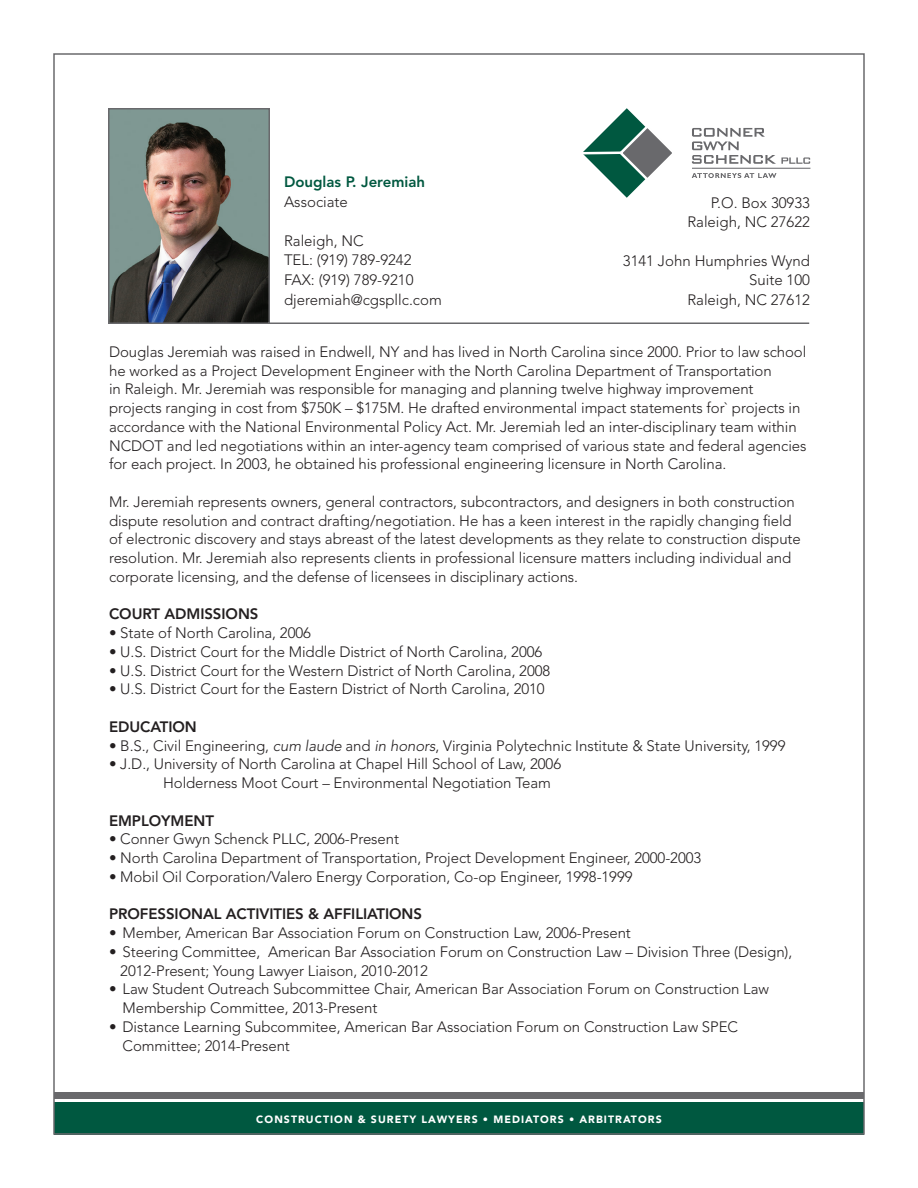
<style>
.page{position:relative;width:918px;height:1188px;background:#fff}
.page>*{position:absolute;margin:0;border:0;box-sizing:border-box;transform-origin:0 0}
.t1{font:300 15px/18.8px "Avenir";letter-spacing:-.005em;color:#231f20}
.t2{font:800 15px "Avenir";letter-spacing:-.005em;color:#231f20}
.t3{font:800 15px "Avenir";color:#005840}
.t4{font:900 10.5px "Avenir";letter-spacing:.1em;color:#fff}
.s1{font-style:italic}
</style>
<div class="page">
<div style="left:54px;top:1102px;width:810px;height:32px;background:#005840"></div>
<div style="left:54px;top:1093px;width:810px;height:6px;background:#69696c"></div>
<svg style="left:583px;top:108px;width:89px;height:90px"></svg>
<svg style="left:692px;top:173px;width:85px;height:5px"></svg>
<svg style="left:692px;top:128px;width:118px;height:36px"></svg>
<hr style="left:692px;top:168px;width:118px;height:1px;background:#636366">
<hr style="left:269px;top:322px;width:540px;height:2px;background:#69696c">
<img style="left:111px;top:111px;width:156px;height:210px">
<div style="left:108px;top:108px;width:162px;height:216px;border:2px solid #69696c"></div>
<p class="t3" style="left:284px;top:173px;width:143px">Douglas P. Jeremiah</p>
<p class="t1" style="left:284px;top:192px;width:65px">Associate</p>
<p class="t1" style="left:284px;top:231px;width:159px;line-height:19.6px">Raleigh, NC<br>TEL: (919) 789-9242<br>FAX: (919) 789-9210 djeremiah@cgspllc.com</p>
<p class="t1" style="left:109px;top:342px;width:699px">Douglas Jeremiah was raised in Endwell, NY and has lived in North Carolina since 2000. Prior to law school he worked as a Project Development Engineer with the North Carolina Department of Transportation<br>in Raleigh. Mr. Jeremiah was responsible for managing and planning twelve highway improvement projects ranging in cost from $750K – $175M. He drafted environmental impact statements for` projects in accordance with the National Environmental Policy Act. Mr. Jeremiah led an inter-disciplinary team within NCDOT and led negotiations within an inter-agency team comprised of various state and federal agencies for each project. In 2003, he obtained his professional engineering licensure in North Carolina.</p>
<p class="t1" style="left:109px;top:492px;width:693px">Mr. Jeremiah represents owners, general contractors, subcontractors, and designers in both construction dispute resolution and contract drafting/negotiation. He has a keen interest in the rapidly changing field of electronic discovery and stays abreast of the latest developments as they relate to construction dispute resolution. Mr. Jeremiah also represents clients in professional licensure matters including individual and corporate licensing, and the defense of licensees in disciplinary actions.</p>
<p class="t2" style="left:109px;top:605px;width:151px">COURT ADMISSIONS</p>
<p class="t1" style="left:109px;top:624px;width:203px">• State of North Carolina, 2006</p>
<p class="t1" style="left:109px;top:642px;width:435px">• U.S. District Court for the Middle District of North Carolina, 2006</p>
<p class="t1" style="left:109px;top:661px;width:443px">• U.S. District Court for the Western District of North Carolina, 2008</p>
<p class="t1" style="left:109px;top:680px;width:437px">• U.S. District Court for the Eastern District of North Carolina, 2010</p>
<p class="t2" style="left:109px;top:718px;width:89px">EDUCATION</p>
<p class="t1" style="left:109px;top:736px;width:678px">• B.S., Civil Engineering, <span class="s1">cum laude</span> and <span class="s1">in honors</span>, Virginia Polytechnic Institute &amp; State University, 1999</p>
<p class="t1" style="left:163px;top:755px;width:400px;text-indent:-54px">• J.D., University of North Carolina at Chapel Hill School of Law, 2006<br>Holderness Moot Court – Environmental Negotiation Team</p>
<p class="t2" style="left:109px;top:812px;width:106px">EMPLOYMENT</p>
<p class="t1" style="left:109px;top:830px;width:292px">• Conner Gwyn Schenck PLLC, 2006-Present</p>
<p class="t1" style="left:109px;top:849px;width:594px">• North Carolina Department of Transportation, Project Development Engineer, 2000-2003</p>
<p class="t1" style="left:109px;top:867px;width:525px">• Mobil Oil Corporation/Valero Energy Corporation, Co-op Engineer, 1998-1999</p>
<p class="t2" style="left:109px;top:905px;width:315px">PROFESSIONAL ACTIVITIES &amp; AFFILIATIONS</p>
<p class="t1" style="left:109px;top:924px;width:523px">• Member, American Bar Association Forum on Construction Law, 2006-Present</p>
<p class="t1" style="left:120px;top:942px;width:674px;text-indent:-11px">• Steering Committee, American Bar Association Forum on Construction Law – Division Three (Design),<br>2012-Present; Young Lawyer Liaison, 2010-2012</p>
<p class="t1" style="left:123px;top:980px;width:648px;text-indent:-14px">• Law Student Outreach Subcommittee Chair, American Bar Association Forum on Construction Law<br>Membership Committee, 2013-Present</p>
<p class="t1" style="left:123px;top:1017px;width:617px;text-indent:-14px">• Distance Learning Subcommitee, American Bar Association Forum on Construction Law SPEC<br>Committee; 2014-Present</p>
<p class="t1" style="left:687px;top:193px;width:124px;line-height:19.4px;text-align:right">P.O. Box 30933<br>Raleigh, NC 27622</p>
<p class="t1" style="left:623px;top:251px;width:189px;line-height:19.4px;text-align:right">3141 John Humphries Wynd<br>Suite 100<br>Raleigh, NC 27612</p>
<p class="t4" style="left:256px;top:1113px;width:407px">CONSTRUCTION &amp; SURETY LAWYERS • MEDIATORS • ARBITRATORS</p>
</div>
